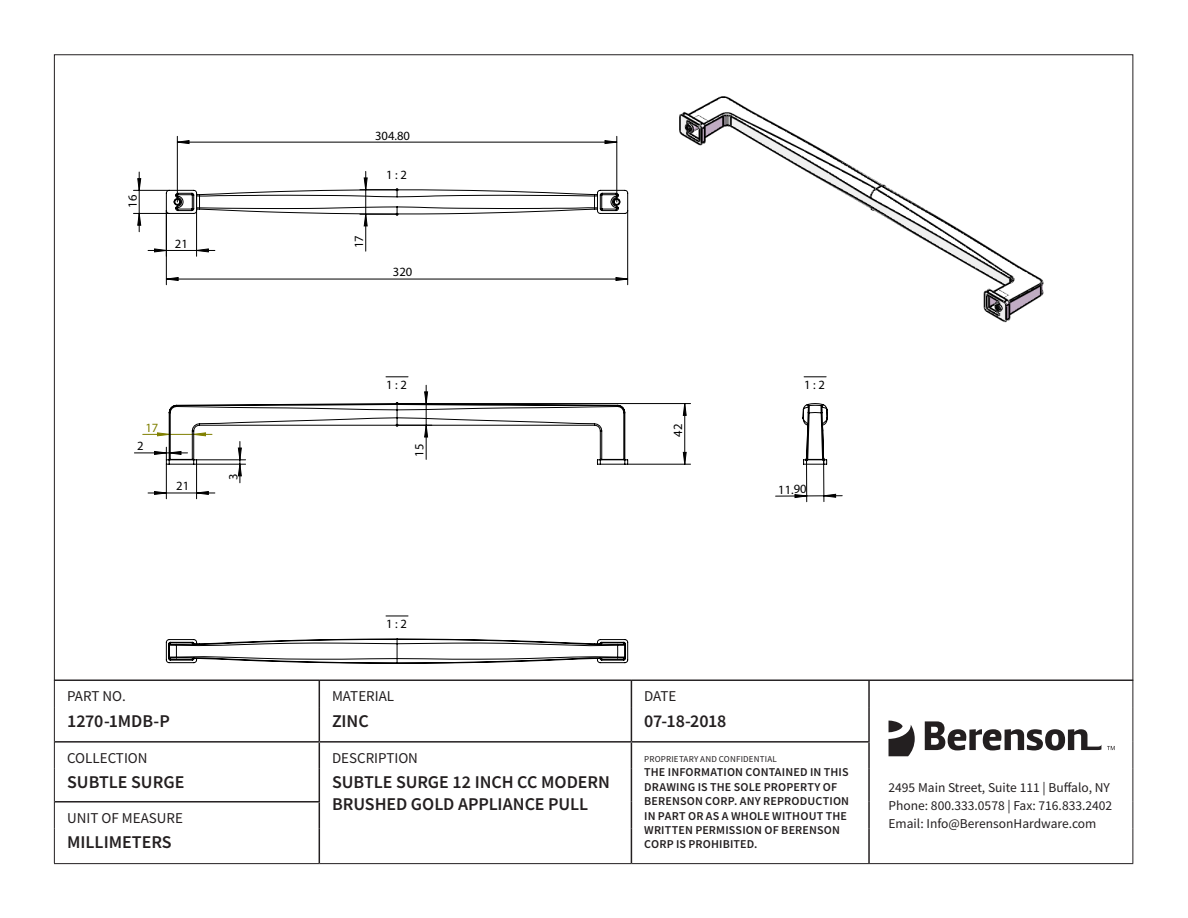
<style>
.page{position:relative;width:1188px;height:918px;background:#fff}
.page>*{position:absolute;margin:0;border:0;box-sizing:border-box;transform-origin:0 0}
.t1{font:600 18px/21.6px "Source Sans Pro";letter-spacing:-.005em;color:#231f20}
.t2{font:15px "Source Sans Pro";color:#231f20}
.t3{font:13.5px "Source Sans Pro";color:#231f20}
.t4{font:12.6px "HYSW Long Fang Song";color:#000}
.t5{font:12.6px "HYSW Long Fang Song";color:#808000}
.t6{font:600 12px/14.4px "Source Sans Pro";letter-spacing:.015em;color:#231f20}
.t7{font:9px "Source Sans Pro";letter-spacing:.02em;color:#231f20}
</style>
<div class="page">
<svg style="left:319px;top:681px;width:1px;height:26px"></svg>
<svg style="left:631px;top:681px;width:1px;height:26px"></svg>
<hr style="left:868px;top:680px;width:2px;height:27px;background:#231f20">
<hr style="left:319px;top:707px;width:1px;height:34px;background:#231f20">
<hr style="left:631px;top:707px;width:1px;height:34px;background:#231f20">
<hr style="left:868px;top:707px;width:2px;height:34px;background:#231f20">
<hr style="left:55px;top:741px;width:264px;height:2px;background:#231f20">
<hr style="left:319px;top:741px;width:312px;height:2px;background:#231f20">
<svg style="left:319px;top:743px;width:1px;height:26px"></svg>
<hr style="left:631px;top:741px;width:239px;height:2px;background:#231f20">
<svg style="left:631px;top:743px;width:1px;height:26px"></svg>
<hr style="left:868px;top:743px;width:2px;height:26px;background:#231f20">
<hr style="left:319px;top:769px;width:1px;height:32px;background:#231f20">
<hr style="left:631px;top:769px;width:1px;height:33px;background:#231f20">
<hr style="left:868px;top:769px;width:2px;height:33px;background:#231f20">
<hr style="left:55px;top:801px;width:265px;height:2px;background:#231f20">
<svg style="left:319px;top:803px;width:1px;height:26px"></svg>
<svg style="left:631px;top:802px;width:1px;height:27px"></svg>
<hr style="left:868px;top:802px;width:2px;height:27px;background:#231f20">
<hr style="left:319px;top:829px;width:1px;height:34px;background:#231f20">
<hr style="left:631px;top:829px;width:1px;height:34px;background:#231f20">
<hr style="left:868px;top:829px;width:2px;height:34px;background:#231f20">
<svg style="left:54px;top:681px;width:1px;height:26px"></svg>
<svg style="left:1132px;top:681px;width:1px;height:26px"></svg>
<hr style="left:1132px;top:707px;width:1px;height:35px;background:#231f20">
<svg style="left:1132px;top:742px;width:1px;height:27px"></svg>
<hr style="left:1132px;top:769px;width:1px;height:33px;background:#231f20">
<svg style="left:1132px;top:802px;width:1px;height:27px"></svg>
<hr style="left:1132px;top:829px;width:1px;height:34px;background:#231f20">
<hr style="left:869px;top:863px;width:264px;height:1px;background:#231f20">
<hr style="left:54px;top:707px;width:1px;height:35px;background:#231f20">
<svg style="left:54px;top:742px;width:1px;height:27px"></svg>
<hr style="left:631px;top:863px;width:238px;height:1px;background:#231f20">
<hr style="left:54px;top:769px;width:1px;height:33px;background:#231f20">
<hr style="left:319px;top:863px;width:312px;height:1px;background:#231f20">
<svg style="left:54px;top:802px;width:1px;height:27px"></svg>
<hr style="left:54px;top:829px;width:1px;height:34px;background:#231f20">
<hr style="left:54px;top:863px;width:265px;height:1px;background:#231f20">
<svg style="left:889px;top:721px;width:26px;height:35px"></svg>
<svg style="left:925px;top:721px;width:176px;height:29px"></svg>
<svg style="left:1107px;top:746px;width:8px;height:4px"></svg>
<img style="left:679px;top:96px;width:365px;height:227px">
<svg style="left:687px;top:125px;width:316px;height:186px"></svg>
<svg style="left:386px;top:616px;width:22px;height:1px"></svg>
<hr style="left:806px;top:460px;width:1px;height:42px;background:#000">
<hr style="left:823px;top:460px;width:1px;height:42px;background:#000">
<hr style="left:776px;top:496px;width:31px;height:1px;background:#000">
<hr style="left:196px;top:464px;width:1px;height:35px;background:#000">
<hr style="left:166px;top:464px;width:1px;height:35px;background:#000">
<hr style="left:617px;top:136px;width:1px;height:66px;background:#000">
<hr style="left:177px;top:136px;width:1px;height:66px;background:#000">
<hr style="left:134px;top:453px;width:32px;height:1px;background:#000">
<hr style="left:134px;top:190px;width:35px;height:1px;background:#000">
<hr style="left:134px;top:213px;width:35px;height:1px;background:#000">
<svg style="left:794px;top:494px;width:48px;height:4px"></svg>
<svg style="left:155px;top:141px;width:463px;height:353px"></svg>
<svg style="left:166px;top:638px;width:462px;height:26px"></svg>
<svg style="left:137px;top:171px;width:691px;height:312px"></svg>
<p class="t4" style="left:375px;top:128px;width:36px">304.80</p>
<p class="t4" style="left:125px;top:208px;width:14px;rotate:-90deg">16</p>
<p class="t4" style="left:175px;top:236px;width:14px">21</p>
<p class="t5" style="left:145px;top:420px;width:14px">17</p>
<p class="t4" style="left:351px;top:248px;width:14px;rotate:-90deg">17</p>
<p class="t4" style="left:386px;top:167px;width:22px">1 : 2</p>
<p class="t4" style="left:393px;top:264px;width:21px">320</p>
<p class="t4" style="left:386px;top:377px;width:22px">1 : 2</p>
<p class="t4" style="left:137px;top:438px;width:8px">2</p>
<p class="t4" style="left:412px;top:457px;width:14px;rotate:-90deg">15</p>
<p class="t4" style="left:176px;top:478px;width:14px">21</p>
<p class="t4" style="left:225px;top:480px;width:8px;rotate:-90deg">3</p>
<p class="t4" style="left:670px;top:437px;width:14px;rotate:-90deg">42</p>
<p class="t4" style="left:804px;top:377px;width:22px">1 : 2</p>
<p class="t4" style="left:778px;top:482px;width:30px">11.90</p>
<p class="t4" style="left:386px;top:616px;width:22px">1 : 2</p>
<p class="t2" style="left:67px;top:687px;width:60px">PART NO.</p>
<p class="t2" style="left:332px;top:687px;width:64px">MATERIAL</p>
<p class="t2" style="left:644px;top:687px;width:34px">DATE</p>
<p class="t1" style="left:67px;top:710px;width:104px">1270-1MDB-P</p>
<p class="t1" style="left:332px;top:710px;width:38px">ZINC</p>
<p class="t1" style="left:644px;top:710px;width:84px">07-18-2018</p>
<p class="t2" style="left:67px;top:748px;width:82px">COLLECTION</p>
<p class="t2" style="left:332px;top:748px;width:87px">DESCRIPTION</p>
<p class="t7" style="left:644px;top:753px;width:134px">PROPRIETARY AND CONFIDENTIAL</p>
<p class="t6" style="left:644px;top:765px;width:207px">THE INFORMATION CONTAINED IN THIS<br>DRAWING IS THE SOLE PROPERTY OF<br>BERENSON CORP. ANY REPRODUCTION<br>IN PART OR AS A WHOLE WITHOUT THE<br>WRITTEN PERMISSION OF BERENSON<br>CORP IS PROHIBITED.</p>
<p class="t1" style="left:67px;top:771px;width:119px">SUBTLE SURGE</p>
<p class="t1" style="left:332px;top:771px;width:279px">SUBTLE SURGE 12 INCH CC MODERN<br>BRUSHED GOLD APPLIANCE PULL</p>
<p class="t2" style="left:67px;top:808px;width:117px">UNIT OF MEASURE</p>
<p class="t1" style="left:67px;top:831px;width:106px">MILLIMETERS</p>
<p class="t3" style="left:889px;top:779px;width:223px">2495 Main Street, Suite 111 | Buffalo, NY</p>
<p class="t3" style="left:889px;top:797px;width:225px">Phone: 800.333.0578 | Fax: 716.833.2402</p>
<p class="t3" style="left:889px;top:815px;width:209px">Email: Info@BerensonHardware.com</p>
</div>
